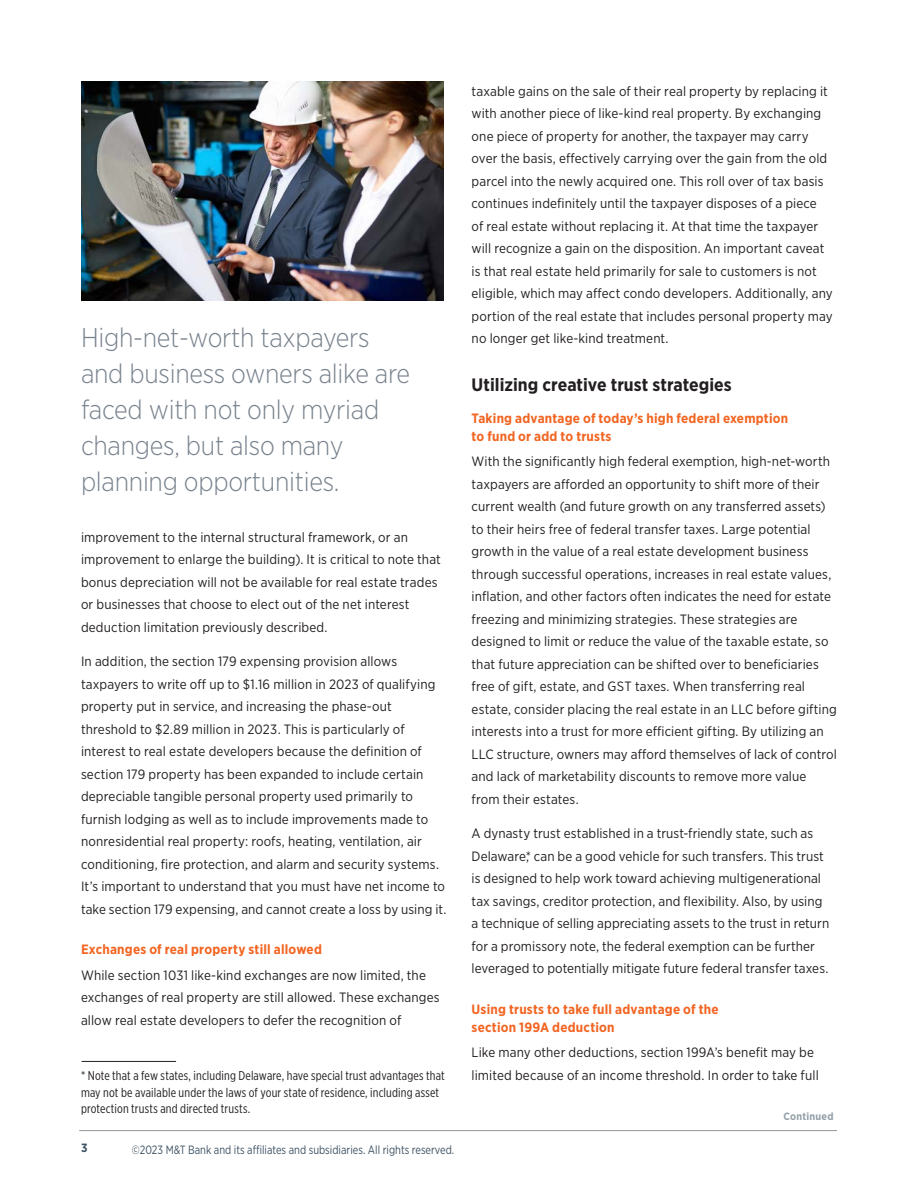
<style>
.page{position:relative;width:918px;height:1188px;background:#fff}
.page>*{position:absolute;margin:0;border:0;box-sizing:border-box;transform-origin:0 0}
.t1{font:300 27px/36px "Gotham Narrow";letter-spacing:-.01em;color:#78828d}
.Body__article{font:700 18px "Gotham Narrow";color:#231f20}
.Body__article-2{font:13.5px/22.5px "Gotham Narrow";letter-spacing:.01em;color:#231f20}
.Body__article-3{font:700 13.5px/18px "Gotham Narrow";letter-spacing:.015em;color:#f26522}
.GOTHAM__Body{font:12.75px/16.5px "Gotham X Narrow";letter-spacing:.01em;color:#231f20}
.t2{font:12px "Gotham Narrow";color:#3e5364;scale:.9 1}
.t3{font:700 12px "Gotham Narrow";color:#3e5364}
.footnotes{font:700 10.5px "Gotham Narrow";letter-spacing:.025em;color:#94a0a9}
</style>
<div class="page">
<hr style="left:79px;top:1130px;width:758px;height:1px;background:#939598">
<img style="left:81px;top:81px;width:362px;height:219px">
<hr style="left:82px;top:1061px;width:94px;height:1px;background:#231f20">
<p class="t1" style="left:81px;top:318px;width:331px">High-net-worth taxpayers and business owners alike are faced with not only myriad changes, but also many planning opportunities.</p>
<p class="Body__article-2" style="left:81px;top:526px;width:361px">improvement to the internal structural framework, or an improvement to enlarge the building). It is critical to note that bonus depreciation will not be available for real estate trades or businesses that choose to elect out of the net interest deduction limitation previously described.</p>
<p class="Body__article-2" style="left:81px;top:650px;width:367px">In addition, the section 179 expensing provision allows taxpayers to write off up to $1.16 million in 2023 of qualifying property put in service, and increasing the phase-out threshold to $2.89 million in 2023. This is particularly of interest to real estate developers because the definition of section 179 property has been expanded to include certain depreciable tangible personal property used primarily to furnish lodging as well as to include improvements made to nonresidential real property: roofs, heating, ventilation, air conditioning, fire protection, and alarm and security systems.<br>It’s important to understand that you must have net income to take section 179 expensing, and cannot create a loss by using it.</p>
<p class="Body__article-3" style="left:81px;top:941px;width:242px">Exchanges of real property still allowed</p>
<p class="Body__article-2" style="left:81px;top:964px;width:360px">While section 1031 like-kind exchanges are now limited, the exchanges of real property are still allowed. These exchanges allow real estate developers to defer the recognition of</p>
<p class="GOTHAM__Body" style="left:81px;top:1067px;width:365px">* Note that a few states, including Delaware, have special trust advantages that may not be available under the laws of your state of residence, including asset protection trusts and directed trusts.</p>
<p class="t3" style="left:81px;top:1140px;width:8px">3</p>
<p class="t2" style="left:132px;top:1142px;width:360px">©2023 M&amp;T Bank and its affiliates and subsidiaries. All rights reserved.</p>
<p class="Body__article-2" style="left:472px;top:79px;width:363px">taxable gains on the sale of their real property by replacing it with another piece of like-kind real property. By exchanging one piece of property for another, the taxpayer may carry over the basis, effectively carrying over the gain from the old parcel into the newly acquired one. This roll over of tax basis continues indefinitely until the taxpayer disposes of a piece<br>of real estate without replacing it. At that time the taxpayer will recognize a gain on the disposition. An important caveat is that real estate held primarily for sale to customers is not eligible, which may affect condo developers. Additionally, any portion of the real estate that includes personal property may no longer get like-kind treatment.</p>
<p class="Body__article" style="left:472px;top:373px;width:262px">Utilizing creative trust strategies</p>
<p class="Body__article-3" style="left:472px;top:409px;width:318px">Taking advantage of today’s high federal exemption to fund or add to trusts</p>
<p class="Body__article-2" style="left:472px;top:450px;width:367px">With the significantly high federal exemption, high-net-worth taxpayers are afforded an opportunity to shift more of their current wealth (and future growth on any transferred assets) to their heirs free of federal transfer taxes. Large potential growth in the value of a real estate development business through successful operations, increases in real estate values, inflation, and other factors often indicates the need for estate freezing and minimizing strategies. These strategies are designed to limit or reduce the value of the taxable estate, so that future appreciation can be shifted over to beneficiaries free of gift, estate, and GST taxes. When transferring real estate, consider placing the real estate in an LLC before gifting interests into a trust for more efficient gifting. By utilizing an LLC structure, owners may afford themselves of lack of control and lack of marketability discounts to remove more value from their estates.</p>
<p class="Body__article-2" style="left:472px;top:822px;width:359px">A dynasty trust established in a trust-friendly state, such as Delaware*, can be a good vehicle for such transfers. This trust is designed to help work toward achieving multigenerational tax savings, creditor protection, and flexibility. Also, by using a technique of selling appreciating assets to the trust in return for a promissory note, the federal exemption can be further leveraged to potentially mitigate future federal transfer taxes.</p>
<p class="Body__article-3" style="left:472px;top:1000px;width:249px">Using trusts to take full advantage of the section 199A deduction</p>
<p class="Body__article-2" style="left:472px;top:1041px;width:349px">Like many other deductions, section 199A’s benefit may be limited because of an income threshold. In order to take full</p>
<p class="footnotes" style="left:783px;top:1110px;width:52px">Continued</p>
</div>
